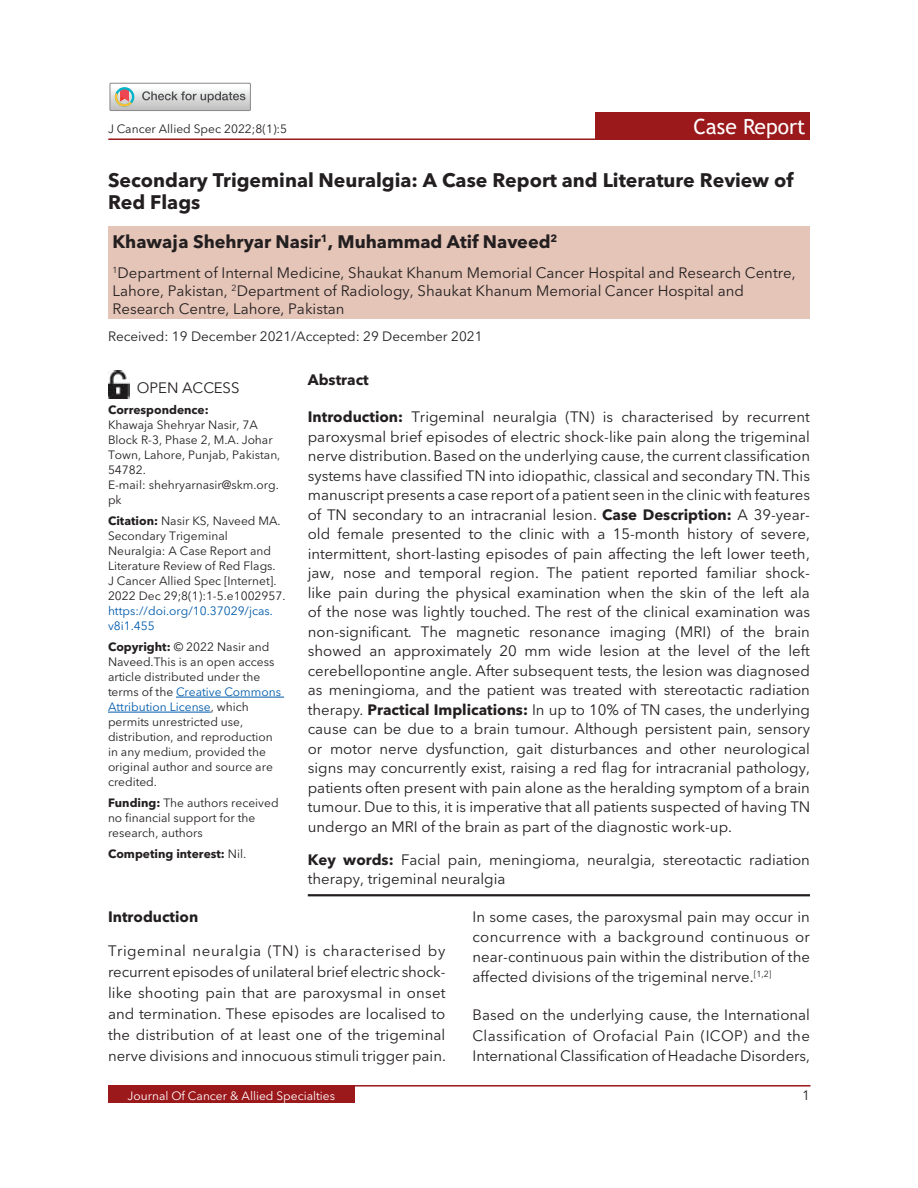
<style>
.page{position:relative;width:918px;height:1188px;background:#fff}
.page>*{position:absolute;margin:0;border:0;box-sizing:border-box;transform-origin:0 0}
.t1{font:21px "Trebuchet MS";color:#fff}
.AT{font:700 19.5px/22.5px "Avenir Next LT Pro";color:#231f20}
.AU{font:700 18px "Avenir Next LT Pro";color:#231f20}
.ABS{font:15px/19.5px "Avenir Next LT Pro";color:#231f20;text-align:justify}
.TX{font:15px/20.9px "Avenir Next LT Pro";color:#231f20;text-align:justify}
.AFF{font:15px/18px "Avenir Next LT Pro";color:#231f20}
.KWD{font:15px/19.5px "Avenir Next LT Pro";color:#231f20}
.ABSH{font:700 15px "Avenir Next LT Pro";color:#231f20}
.OpenAccess{font:15px "Avenir Next LT Pro";color:#231f20}
.HIS{font:13.5px "Avenir Next LT Pro";color:#231f20}
.Folio{font:13.5px "Avenir Next LT Pro";color:#231f20}
.Copyrights{font:12px/15px "Avenir Next LT Pro";color:#231f20}
.Citation{font:12px/15px "Avenir Next LT Pro";color:#231f20}
.ADD{font:12px/15px "Avenir Next LT Pro";color:#231f20}
.Finding{font:12px/15px "Avenir Next LT Pro";color:#231f20}
.t2{font:12px "Avenir Next LT Pro";color:#fff}
.Finding-2{font:700 12px "Avenir Next LT Pro";color:#231f20}
.s1{font-weight:700}
.s2{color:#015bab}
.s3{font-weight:400}
</style>
<div class="page">
<div style="left:596px;top:112px;width:214px;height:28px;background:#9b181b"></div>
<hr style="left:108px;top:138px;width:687px;height:2px;background:#9b181b">
<div style="left:108px;top:1085px;width:247px;height:18px;background:#9b181b"></div>
<hr style="left:108px;top:1085px;width:703px;height:2px;background:#9b181b">
<div style="left:108px;top:226px;width:702px;height:93px;background:#e5c5b8"></div>
<hr style="left:308px;top:894px;width:502px;height:2px;background:#231f20">
<hr style="left:176px;top:697px;width:108px;height:1px;background:#015bab">
<hr style="left:108px;top:712px;width:103px;height:1px;background:#015bab">
<img style="left:108px;top:371px;width:21px;height:28px">
<svg style="left:110px;top:83px;width:140px;height:28px"></svg>
<p class="Copyrights" style="left:108px;top:121px;width:181px">J Cancer Allied Spec 2022;8(1):5</p>
<h1 class="t1" style="left:693px;top:113px;width:114px">Case Report</h1>
<p class="AT" style="left:108px;top:169px;width:687px">Secondary Trigeminal Neuralgia: A Case Report and Literature Review of<br>Red Flags</p>
<p class="AU" style="left:112px;top:227px;width:446px">Khawaja Shehryar Nasir<sup>1</sup>, Muhammad Atif Naveed<sup>2</sup></p>
<p class="AFF" style="left:112px;top:264px;width:685px"><sup>1</sup>Department of Internal Medicine, Shaukat Khanum Memorial Cancer Hospital and Research Centre,<br>Lahore, Pakistan, <sup>2</sup>Department of Radiology, Shaukat Khanum Memorial Cancer Hospital and<br>Research Centre, Lahore, Pakistan</p>
<p class="HIS" style="left:108px;top:325px;width:376px">Received: 19 December 2021/Accepted: 29 December 2021</p>
<p class="ABSH" style="left:308px;top:367px;width:63px">Abstract</p>
<p class="ABS" style="left:308px;top:407px;width:504px"><span class="s1">Introduction:</span> Trigeminal neuralgia (TN) is characterised by recurrent paroxysmal brief episodes of electric shock-like pain along the trigeminal nerve distribution. Based on the underlying cause, the current classification systems have classified TN into idiopathic, classical and secondary TN. This manuscript presents a case report of a patient seen in the clinic with features of TN secondary to an intracranial lesion. <span class="s1">Case Description:</span> A 39-year&shy;old female presented to the clinic with a 15-month history of severe, intermittent, short-lasting episodes of pain affecting the left lower teeth, jaw, nose and temporal region. The patient reported familiar shock&shy;like pain during the physical examination when the skin of the left ala of the nose was lightly touched. The rest of the clinical examination was non-significant. The magnetic resonance imaging (MRI) of the brain showed an approximately 20 mm wide lesion at the level of the left cerebellopontine angle. After subsequent tests, the lesion was diagnosed as meningioma, and the patient was treated with stereotactic radiation therapy. <span class="s1">Practical Implications:</span> In up to 10% of TN cases, the underlying cause can be due to a brain tumour. Although persistent pain, sensory or motor nerve dysfunction, gait disturbances and other neurological signs may concurrently exist, raising a red flag for intracranial pathology, patients often present with pain alone as the heralding symptom of a brain tumour. Due to this, it is imperative that all patients suspected of having TN undergo an MRI of the brain as part of the diagnostic work-up.</p>
<p class="KWD" style="left:308px;top:849px;width:504px"><span class="s1">Key words:</span> Facial pain, meningioma, neuralgia, stereotactic radiation therapy, trigeminal neuralgia</p>
<p class="OpenAccess" style="left:137px;top:375px;width:104px">OPEN ACCESS</p>
<p class="ADD" style="left:108px;top:402px;width:174px"><span class="s1">Correspondence:<br></span>Khawaja Shehryar Nasir, 7A<br>Block R-3, Phase 2, M.A. Johar<br>Town, Lahore, Punjab, Pakistan,<br>54782.<br>E-mail: shehryarnasir@skm.org. pk</p>
<p class="Citation" style="left:108px;top:513px;width:179px"><span class="s1">Citation:</span> Nasir KS, Naveed MA.<br>Secondary Trigeminal<br>Neuralgia: A Case Report and<br>Literature Review of Red Flags.<br>J Cancer Allied Spec [Internet].<br>2022 Dec 29;8(1):1-5.e1002957. <span class="s2">https://doi.org/10.37029/jcas. v8i1.455</span></p>
<p class="Copyrights" style="left:108px;top:639px;width:175px"><span class="s1">Copyright:</span> © 2022 Nasir and<br>Naveed.This is an open access article distributed under the terms of the <span class="s2">Creative Commons<br>Attribution License</span>, which permits unrestricted use, distribution, and reproduction in any medium, provided the original author and source are credited.</p>
<p class="Finding" style="left:108px;top:795px;width:172px"><span class="s1">Funding:</span> The authors received no financial support for the research, authors</p>
<p class="Finding-2" style="left:108px;top:843px;width:140px">Competing interest: <span class="s3">Nil.</span></p>
<h1 class="ABSH" style="left:108px;top:904px;width:92px">Introduction</h1>
<p class="TX" style="left:108px;top:940px;width:339px">Trigeminal neuralgia (TN) is characterised by recurrent episodes of unilateral brief electric shock&shy;like shooting pain that are paroxysmal in onset and termination. These episodes are localised to the distribution of at least one of the trigeminal nerve divisions and innocuous stimuli trigger pain.</p>
<p class="TX" style="left:472px;top:906px;width:339px;line-height:20.1px">In some cases, the paroxysmal pain may occur in concurrence with a background continuous or near-continuous pain within the distribution of the affected divisions of the trigeminal nerve.<sup>[1,2]</sup></p>
<p class="TX" style="left:472px;top:1005px;width:339px;line-height:20.1px">Based on the underlying cause, the International Classification of Orofacial Pain (ICOP) and the International Classification of Headache Disorders,</p>
<p class="t2" style="left:128px;top:1086px;width:209px">Journal Of Cancer &amp; Allied Specialties</p>
<p class="Folio" style="left:802px;top:1084px;width:9px">1</p>
</div>
